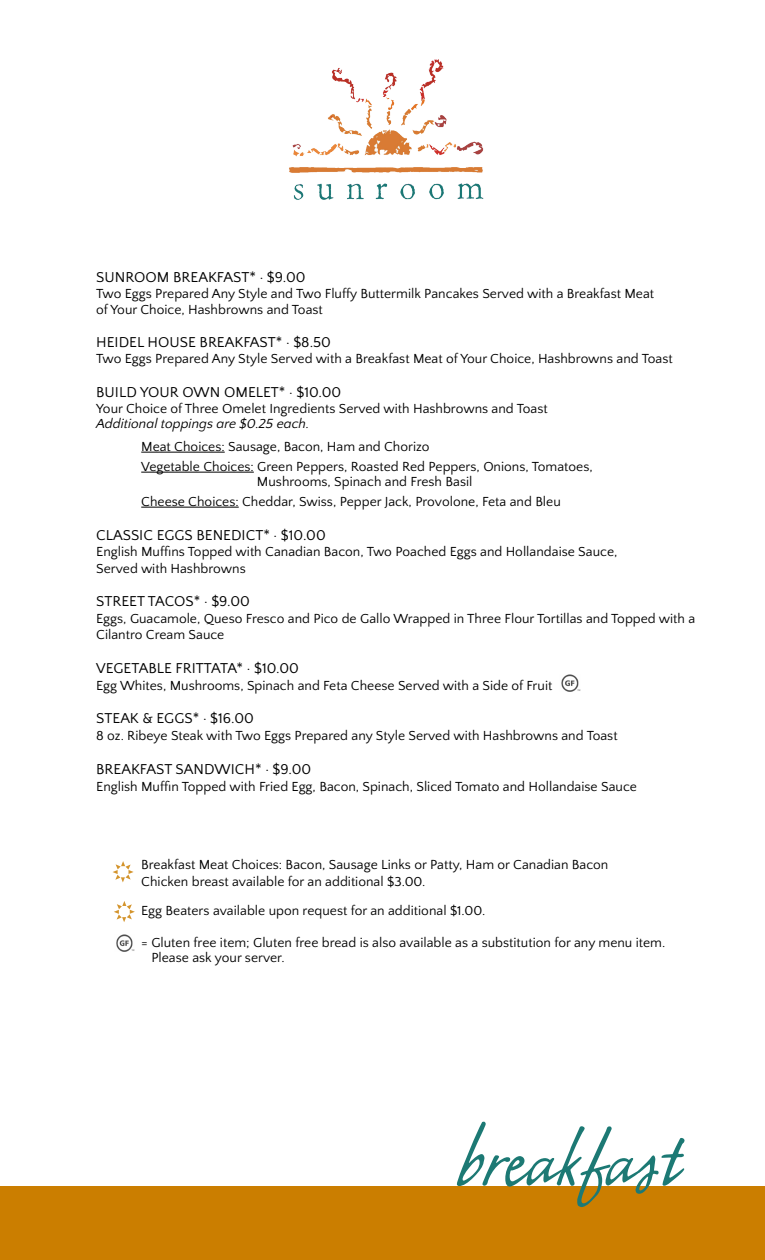
<style>
.page{position:relative;width:765px;height:1260px;background:#fff}
.page>*{position:absolute;margin:0;border:0;box-sizing:border-box;transform-origin:0 0}
.t1{font:93.75px "CAC Leslie";color:#1c7974}
.t2{font:15px "Quattrocento Sans";color:#000}
.t3{font:13.75px "Quattrocento Sans";color:#000}
.t4{font:italic 13.75px "Quattrocento Sans";color:#000}
</style>
<div class="page">
<div style="left:0;top:1186px;width:765px;height:74px;background:#cb7e00"></div>
<img style="left:289px;top:59px;width:195px;height:141px">
<hr style="left:141px;top:452px;width:84px;height:1px;background:#000">
<hr style="left:141px;top:472px;width:113px;height:1px;background:#000">
<hr style="left:141px;top:507px;width:98px;height:1px;background:#000">
<svg style="left:113px;top:861px;width:21px;height:21px"></svg>
<svg style="left:114px;top:901px;width:21px;height:21px"></svg>
<img style="left:561px;top:675px;width:20px;height:16px">
<img style="left:116px;top:935px;width:19px;height:17px">
<p class="t2" style="left:96px;top:270px;width:211px">SUNROOM BREAKFAST* · $9.00</p>
<p class="t3" style="left:96px;top:286px;width:559px">Two Eggs Prepared Any Style and Two Fluffy Buttermilk Pancakes Served with a Breakfast Meat</p>
<p class="t3" style="left:96px;top:302px;width:228px">of Your Choice, Hashbrowns and Toast</p>
<p class="t2" style="left:96px;top:335px;width:236px">HEIDEL HOUSE BREAKFAST* · $8.50</p>
<p class="t3" style="left:96px;top:351px;width:578px">Two Eggs Prepared Any Style Served with a Breakfast Meat of Your Choice, Hashbrowns and Toast</p>
<p class="t2" style="left:96px;top:384px;width:247px">BUILD YOUR OWN OMELET* · $10.00</p>
<p class="t3" style="left:96px;top:402px;width:453px">Your Choice of Three Omelet Ingredients Served with Hashbrowns and Toast</p>
<p class="t4" style="left:96px;top:417px;width:215px">Additional toppings are $0.25 each.</p>
<p class="t3" style="left:141px;top:439px;width:290px">Meat Choices: Sausage, Bacon, Ham and Chorizo</p>
<p class="t3" style="left:141px;top:459px;width:453px">Vegetable Choices: Green Peppers, Roasted Red Peppers, Onions, Tomatoes,</p>
<p class="t3" style="left:257px;top:474px;width:217px">Mushrooms, Spinach and Fresh Basil</p>
<p class="t3" style="left:141px;top:494px;width:421px">Cheese Choices: Cheddar, Swiss, Pepper Jack, Provolone, Feta and Bleu</p>
<p class="t2" style="left:96px;top:527px;width:231px">CLASSIC EGGS BENEDICT* · $10.00</p>
<p class="t3" style="left:96px;top:544px;width:523px">English Muffins Topped with Canadian Bacon, Two Poached Eggs and Hollandaise Sauce,</p>
<p class="t3" style="left:96px;top:561px;width:151px">Served with Hashbrowns</p>
<p class="t2" style="left:96px;top:594px;width:155px">STREET TACOS* · $9.00</p>
<p class="t3" style="left:96px;top:611px;width:601px">Eggs, Guacamole, Queso Fresco and Pico de Gallo Wrapped in Three Flour Tortillas and Topped with a</p>
<p class="t3" style="left:96px;top:628px;width:130px">Cilantro Cream Sauce</p>
<p class="t2" style="left:96px;top:660px;width:204px">VEGETABLE FRITTATA* · $10.00</p>
<p class="t3" style="left:96px;top:678px;width:458px">Egg Whites, Mushrooms, Spinach and Feta Cheese Served with a Side of Fruit</p>
<p class="t2" style="left:96px;top:711px;width:159px">STEAK &amp; EGGS* · $16.00</p>
<p class="t3" style="left:96px;top:728px;width:523px">8 oz. Ribeye Steak with Two Eggs Prepared any Style Served with Hashbrowns and Toast</p>
<p class="t2" style="left:96px;top:761px;width:217px">BREAKFAST SANDWICH* · $9.00</p>
<p class="t3" style="left:96px;top:779px;width:542px">English Muffin Topped with Fried Egg, Bacon, Spinach, Sliced Tomato and Hollandaise Sauce</p>
<p class="t3" style="left:141px;top:857px;width:469px">Breakfast Meat Choices: Bacon, Sausage Links or Patty, Ham or Canadian Bacon</p>
<p class="t3" style="left:141px;top:874px;width:286px">Chicken breast available for an additional $3.00.</p>
<p class="t3" style="left:141px;top:903px;width:346px">Egg Beaters available upon request for an additional $1.00.</p>
<p class="t3" style="left:141px;top:935px;width:526px">= Gluten free item; Gluten free bread is also available as a substitution for any menu item.</p>
<p class="t3" style="left:151px;top:950px;width:135px">Please ask your server.</p>
<p class="t1" style="left:456px;top:1103px;width:224px">breakfast</p>
</div>
